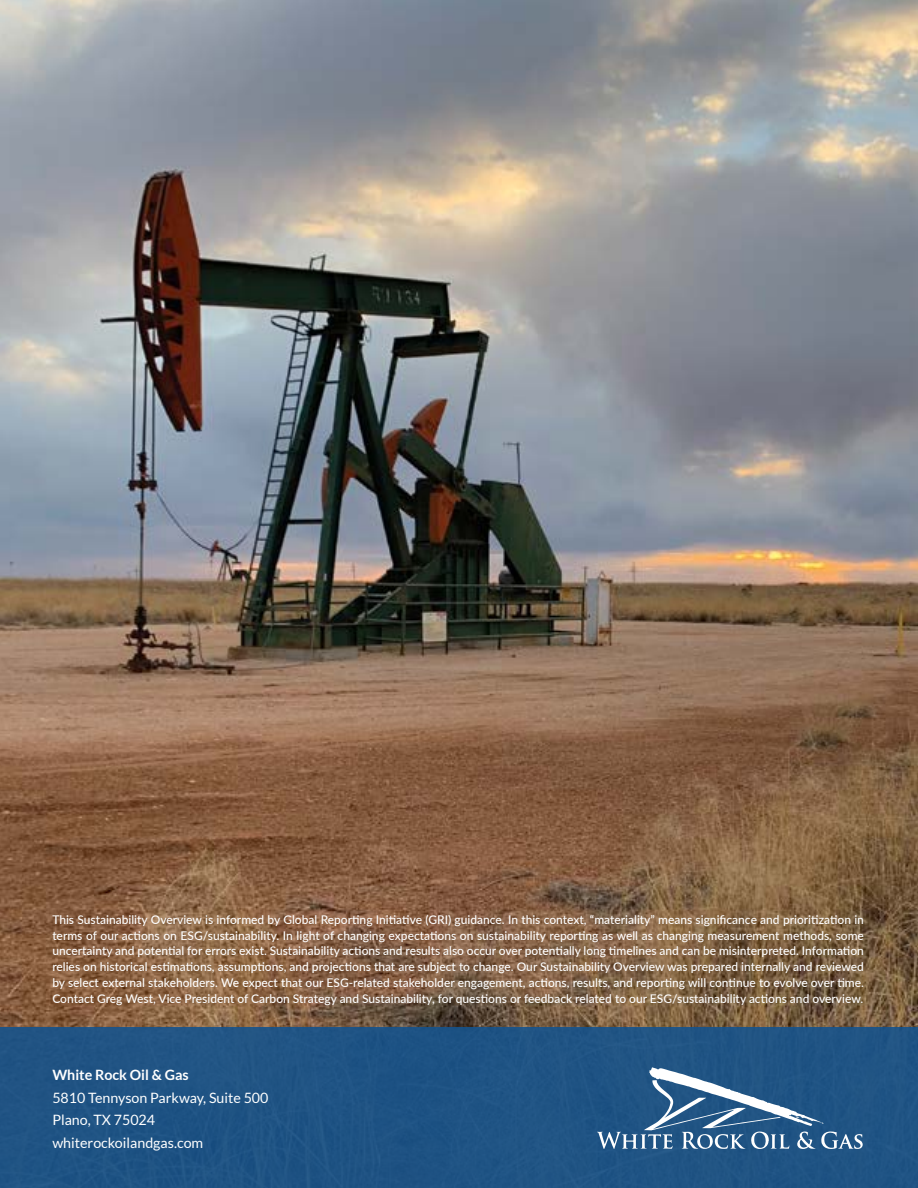
<style>
.page{position:relative;width:918px;height:1188px;background:#fff}
.page>*{position:absolute;margin:0;border:0;box-sizing:border-box;transform-origin:0 0}
.t1{font:14.25px/22.5px "Lato";color:#fff}
.t2{font:700 14.25px "Lato";color:#fff}
.t3{font:500 12px/15.8px "Lato";color:#fff;text-align:justify}
</style>
<div class="page">
<img style="left:0;top:0;width:918px;height:1027px">
<div style="left:0;top:1027px;width:918px;height:161px;background:#1f5384"></div>
<svg style="left:597px;top:1067px;width:266px;height:82px"></svg>
<p class="t3" style="left:52px;top:911px;width:813px">This Sustainability Overview is informed by Global Reporting Initiative (GRI) guidance. In this context, “materiality” means significance and prioritization in terms of our actions on ESG/sustainability. In light of changing expectations on sustainability reporting as well as changing measurement methods, some uncertainty and potential for errors exist. Sustainability actions and results also occur over potentially long timelines and can be misinterpreted. Information relies on historical estimations, assumptions, and projections that are subject to change. Our Sustainability Overview was prepared internally and reviewed by select external stakeholders. We expect that our ESG-related stakeholder engagement, actions, results, and reporting will continue to evolve over time.<br>Contact Greg West, Vice President of Carbon Strategy and Sustainability, for questions or feedback related to our ESG/sustainability actions and overview.</p>
<p class="t2" style="left:52px;top:1067px;width:138px">White Rock Oil &amp; Gas</p>
<p class="t1" style="left:52px;top:1086px;width:218px">5810 Tennyson Parkway, Suite 500<br>Plano, TX 75024 whiterockoilandgas.com</p>
</div>
